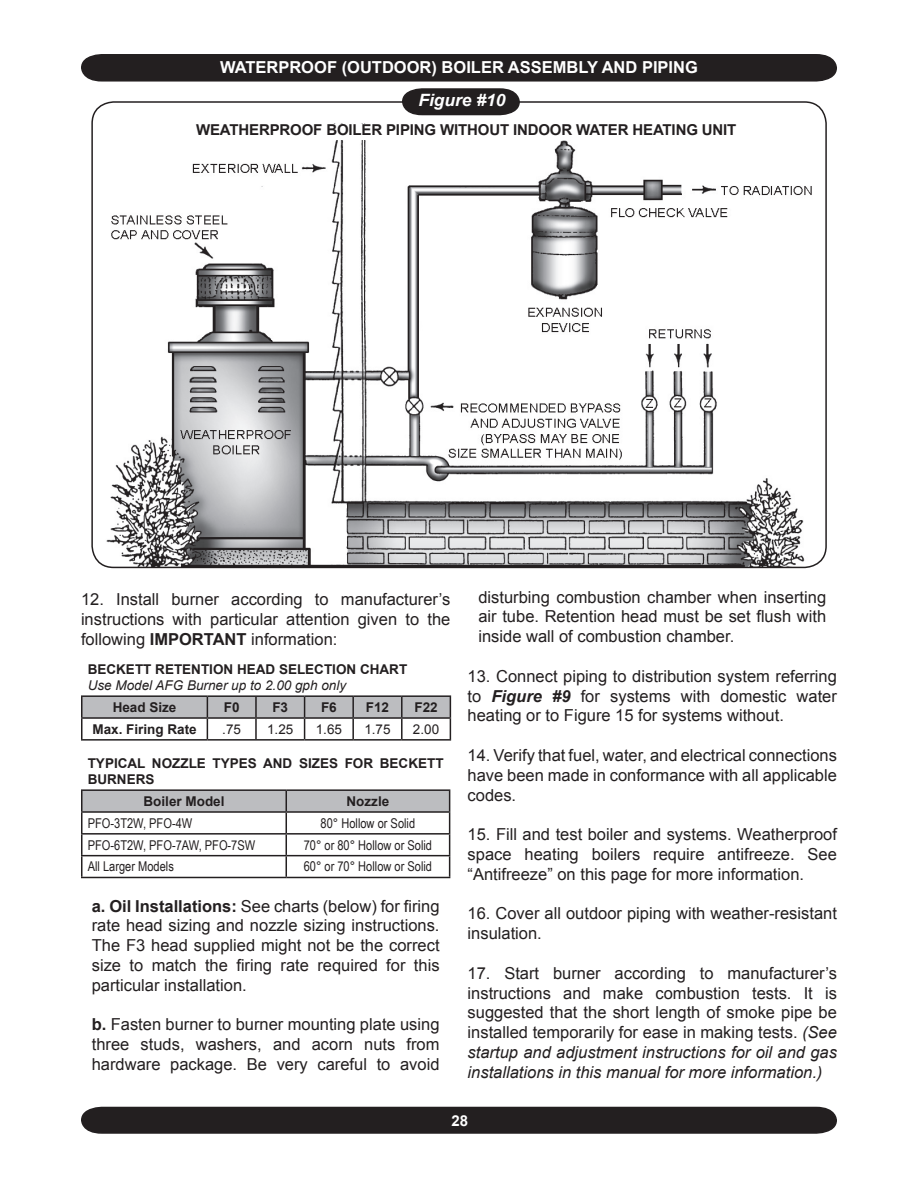
<style>
.page{position:relative;width:918px;height:1188px;background:#fff}
.page>*{position:absolute;margin:0;border:0;box-sizing:border-box;transform-origin:0 0}
.t1{font:italic 700 16.95px "Arial";color:#fff}
.t2{font:16.5px/19.8px "Arial";color:#231f20;text-align:justify}
.t3{font:700 16.5px "Arial";color:#fff}
.t4{font:700 15px "Arial";letter-spacing:-.01em;color:#231f20}
.t5{font:700 15px "Arial";color:#fff}
.t6{font:700 13.5px/16.2px "Arial";color:#231f20}
.t7{font:13.5px "Arial Narrow";color:#231f20}
.t8{font:italic 13.5px "Arial";color:#231f20}
.t9{font:13.5px "Arial";color:#231f20}
.s1{font-weight:700}
.s2{font-weight:700;font-style:italic}
.s3{font-style:italic}
</style>
<div class="page">
<div style="left:81px;top:1106px;width:756px;height:27px;background:#231f20"></div>
<svg style="left:91px;top:101px;width:736px;height:466px"></svg>
<svg style="left:401px;top:88px;width:120px;height:27px;background:#373334"></svg>
<hr style="left:81px;top:813px;width:2px;height:20px;background:#231f20">
<hr style="left:81px;top:833px;width:205px;height:2px;background:#231f20">
<hr style="left:81px;top:835px;width:2px;height:20px;background:#231f20">
<hr style="left:81px;top:855px;width:205px;height:1px;background:#231f20">
<hr style="left:81px;top:856px;width:2px;height:21px;background:#231f20">
<hr style="left:81px;top:877px;width:205px;height:1px;background:#231f20">
<hr style="left:286px;top:877px;width:164px;height:1px;background:#231f20">
<hr style="left:81px;top:789px;width:205px;height:2px;background:#231f20">
<hr style="left:81px;top:791px;width:2px;height:20px;background:#231f20">
<hr style="left:286px;top:789px;width:164px;height:2px;background:#231f20">
<svg style="left:82px;top:790px;width:368px;height:87px"></svg>
<hr style="left:81px;top:811px;width:205px;height:2px;background:#231f20">
<hr style="left:286px;top:811px;width:164px;height:2px;background:#231f20">
<hr style="left:81px;top:695px;width:126px;height:2px;background:#231f20">
<hr style="left:81px;top:697px;width:2px;height:20px;background:#231f20">
<hr style="left:207px;top:695px;width:49px;height:2px;background:#231f20">
<hr style="left:256px;top:695px;width:49px;height:2px;background:#231f20">
<hr style="left:305px;top:695px;width:48px;height:2px;background:#231f20">
<hr style="left:353px;top:695px;width:49px;height:2px;background:#231f20">
<hr style="left:402px;top:695px;width:49px;height:2px;background:#231f20">
<hr style="left:81px;top:717px;width:126px;height:2px;background:#231f20">
<hr style="left:81px;top:719px;width:2px;height:20px;background:#231f20">
<svg style="left:82px;top:696px;width:369px;height:43px"></svg>
<hr style="left:81px;top:739px;width:126px;height:2px;background:#231f20">
<hr style="left:207px;top:739px;width:49px;height:2px;background:#231f20">
<hr style="left:256px;top:739px;width:49px;height:2px;background:#231f20">
<hr style="left:305px;top:739px;width:48px;height:2px;background:#231f20">
<hr style="left:353px;top:739px;width:49px;height:2px;background:#231f20">
<hr style="left:402px;top:739px;width:49px;height:2px;background:#231f20">
<div style="left:81px;top:54px;width:756px;height:27px;background:#231f20"></div>
<div style="left:101px;top:124px;width:719px;height:16px;background:#fff"></div>
<p class="t3" style="left:220px;top:56px;width:479px">WATERPROOF (OUTDOOR) BOILER ASSEMBLY AND PIPING</p>
<p class="t1" style="left:418px;top:89px;width:88px">Figure #10</p>
<p class="t4" style="left:196px;top:120px;width:542px">WEATHERPROOF BOILER PIPING WITHOUT INDOOR WATER HEATING UNIT</p>
<p class="t2" style="left:81px;top:590px;width:371px">12. Install burner according to manufacturer’s instructions with particular attention given to the following <span class="s1">IMPORTANT</span> information:</p>
<p class="t6" style="left:88px;top:662px;width:321px">BECKETT RETENTION HEAD SELECTION CHART</p>
<p class="t8" style="left:88px;top:677px;width:260px">Use Model AFG Burner up to 2.00 gph only</p>
<p class="t6" style="left:113px;top:700px;width:65px">Head Size</p>
<p class="t6" style="left:224px;top:700px;width:17px">F0</p>
<p class="t6" style="left:272px;top:700px;width:17px">F3</p>
<p class="t6" style="left:321px;top:700px;width:17px">F6</p>
<p class="t6" style="left:366px;top:700px;width:25px">F12</p>
<p class="t6" style="left:414px;top:700px;width:25px">F22</p>
<p class="t6" style="left:92px;top:721px;width:106px">Max. Firing Rate</p>
<p class="t9" style="left:222px;top:720px;width:20px">.75</p>
<p class="t9" style="left:267px;top:720px;width:28px">1.25</p>
<p class="t9" style="left:316px;top:720px;width:28px">1.65</p>
<p class="t9" style="left:364px;top:720px;width:28px">1.75</p>
<p class="t9" style="left:413px;top:720px;width:28px">2.00</p>
<p class="t6" style="left:88px;top:756px;width:357px">TYPICAL NOZZLE TYPES AND SIZES FOR BECKETT<br>BURNERS</p>
<p class="t6" style="left:144px;top:794px;width:83px">Boiler Model</p>
<p class="t6" style="left:347px;top:794px;width:44px">Nozzle</p>
<p class="t7" style="left:88px;top:813px;width:106px">PFO-3T2W, PFO-4W</p>
<p class="t7" style="left:321px;top:813px;width:96px">80° Hollow or Solid</p>
<p class="t7" style="left:88px;top:835px;width:169px">PFO-6T2W, PFO-7AW, PFO-7SW</p>
<p class="t7" style="left:304px;top:835px;width:130px">70° or 80° Hollow or Solid</p>
<p class="t7" style="left:88px;top:857px;width:88px">All Larger Models</p>
<p class="t7" style="left:304px;top:857px;width:130px">60° or 70° Hollow or Solid</p>
<p class="t2" style="left:92px;top:896px;width:349px"><span class="s1">a. Oil Installations:</span> See charts (below) for firing rate head sizing and nozzle sizing instructions.<br>The F3 head supplied might not be the correct size to match the firing rate required for this particular installation.</p>
<p class="t2" style="left:92px;top:1015px;width:349px"><span class="s1">b.</span> Fasten burner to burner mounting plate using three studs, washers, and acorn nuts from hardware package. Be very careful to avoid</p>
<p class="t2" style="left:478px;top:587px;width:349px">disturbing combustion chamber when inserting air tube. Retention head must be set flush with inside wall of combustion chamber.</p>
<p class="t2" style="left:468px;top:666px;width:371px">13. Connect piping to distribution system referring to <span class="s2">Figure #9</span> for systems with domestic water heating or to Figure 15 for systems without.</p>
<p class="t2" style="left:468px;top:745px;width:371px">14. Verify that fuel, water, and electrical connections have been made in conformance with all applicable codes.</p>
<p class="t2" style="left:468px;top:825px;width:371px">15. Fill and test boiler and systems. Weatherproof space heating boilers require antifreeze. See “Antifreeze” on this page for more information.</p>
<p class="t2" style="left:468px;top:904px;width:371px">16. Cover all outdoor piping with weather-resistant insulation.</p>
<p class="t2" style="left:468px;top:963px;width:371px">17. Start burner according to manufacturer’s instructions and make combustion tests. It is suggested that the short length of smoke pipe be installed temporarily for ease in making tests. <span class="s3">(See startup and adjustment instructions for oil and gas installations in this manual for more information.)</span></p>
<p class="t5" style="left:451px;top:1111px;width:18px">28</p>
</div>
